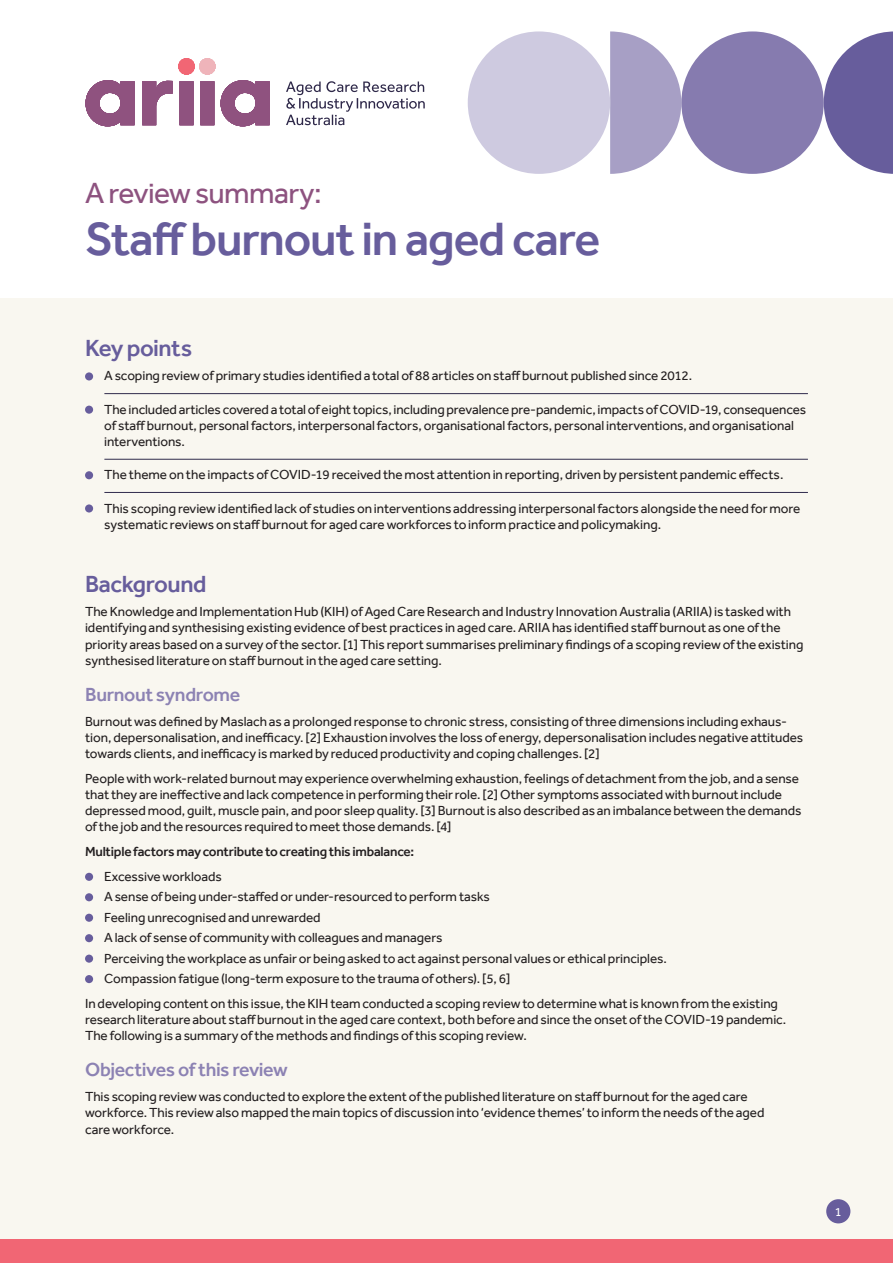
<style>
.page{position:relative;width:893px;height:1263px;background:#fff}
.page>*{position:absolute;margin:0;border:0;box-sizing:border-box;transform-origin:0 0}
.t1{font:500 48px "Effra";letter-spacing:-.025em;color:#675d9c}
.t2{font:30px "Effra";letter-spacing:-.02em;color:#8d527f}
.t3{font:500 24px "Effra";letter-spacing:-.02em;color:#675d9c}
.t4{font:500 19.5px "Effra";letter-spacing:-.02em;color:#8c82b3}
.t5{font:13.5px/16.2px "Effra";letter-spacing:-.005em;color:#231f20}
.t6{font:500 13.5px "Effra";letter-spacing:-.02em;color:#231f20}
.t7{font:12.6px "Effra";color:#fff}
</style>
<div class="page">
<div style="left:0;top:298px;width:893px;height:952px;background:#f9f7f0"></div>
<div style="left:0;top:1239px;width:893px;height:24px;background:#f16674"></div>
<svg style="left:85px;top:80px;width:49px;height:46px"></svg>
<svg style="left:142px;top:81px;width:30px;height:44px"></svg>
<svg style="left:200px;top:81px;width:14px;height:44px"></svg>
<svg style="left:221px;top:80px;width:48px;height:46px"></svg>
<svg style="left:180px;top:81px;width:13px;height:44px"></svg>
<div style="left:199px;top:58px;width:17px;height:17px;background:#efb4ba;border-radius:50%"></div>
<div style="left:178px;top:58px;width:17px;height:17px;background:#f16674;border-radius:50%"></div>
<svg style="left:286px;top:81px;width:139px;height:44px"></svg>
<div style="left:826px;top:1199px;width:24px;height:24px;background:#675d9c;border-radius:50%"></div>
<svg style="left:610px;top:31px;width:71px;height:143px"></svg>
<div style="left:468px;top:31px;width:142px;height:143px;background:#cecae0;border-radius:50%"></div>
<div style="left:681px;top:31px;width:143px;height:143px;background:#867baf;border-radius:50%"></div>
<svg style="left:824px;top:31px;width:69px;height:143px"></svg>
<hr style="left:104px;top:393px;width:704px;height:1px;background:#302b4c">
<hr style="left:104px;top:459px;width:704px;height:1px;background:#302b4c">
<hr style="left:104px;top:492px;width:704px;height:1px;background:#302b4c">
<div style="left:85px;top:372px;width:8px;height:8px;background:#675d9c;border-radius:50%"></div>
<div style="left:85px;top:406px;width:8px;height:8px;background:#675d9c;border-radius:50%"></div>
<div style="left:85px;top:471px;width:8px;height:8px;background:#675d9c;border-radius:50%"></div>
<div style="left:85px;top:504px;width:8px;height:8px;background:#675d9c;border-radius:50%"></div>
<div style="left:85px;top:873px;width:8px;height:8px;background:#675d9c;border-radius:50%"></div>
<div style="left:85px;top:893px;width:8px;height:8px;background:#675d9c;border-radius:50%"></div>
<div style="left:85px;top:914px;width:8px;height:8px;background:#675d9c;border-radius:50%"></div>
<div style="left:85px;top:934px;width:8px;height:8px;background:#675d9c;border-radius:50%"></div>
<div style="left:85px;top:954px;width:8px;height:9px;background:#675d9c;border-radius:50%"></div>
<div style="left:85px;top:975px;width:8px;height:8px;background:#675d9c;border-radius:50%"></div>
<p class="t2" style="left:85px;top:175px;width:238px">A review summary:</p>
<p class="t1" style="left:85px;top:211px;width:517px">Staff burnout in aged care</p>
<p class="t3" style="left:85px;top:333px;width:109px">Key points</p>
<p class="t5" style="left:104px;top:368px;width:589px">A scoping review of primary studies identified a total of 88 articles on staff burnout published since 2012.</p>
<p class="t5" style="left:104px;top:401px;width:703px">The included articles covered a total of eight topics, including prevalence pre-pandemic, impacts of COVID-19, consequences of staff burnout, personal factors, interpersonal factors, organisational factors, personal interventions, and organisational interventions.</p>
<p class="t5" style="left:104px;top:467px;width:681px">The theme on the impacts of COVID-19 received the most attention in reporting, driven by persistent pandemic effects.</p>
<p class="t5" style="left:104px;top:500px;width:698px">This scoping review identified lack of studies on interventions addressing interpersonal factors alongside the need for more systematic reviews on staff burnout for aged care workforces to inform practice and policymaking.</p>
<p class="t3" style="left:85px;top:569px;width:123px">Background</p>
<p class="t5" style="left:85px;top:603px;width:720px">The Knowledge and Implementation Hub (KIH) of Aged Care Research and Industry Innovation Australia (ARIIA) is tasked with identifying and synthesising existing evidence of best practices in aged care. ARIIA has identified staff burnout as one of the priority areas based on a survey of the sector. [1] This report summarises preliminary findings of a scoping review of the existing synthesised literature on staff burnout in the aged care setting.</p>
<p class="t4" style="left:85px;top:683px;width:157px">Burnout syndrome</p>
<p class="t5" style="left:85px;top:713px;width:720px">Burnout was defined by Maslach as a prolonged response to chronic stress, consisting of three dimensions including exhaus&shy;tion, depersonalisation, and inefficacy. [2] Exhaustion involves the loss of energy, depersonalisation includes negative attitudes towards clients, and inefficacy is marked by reduced productivity and coping challenges. [2]</p>
<p class="t5" style="left:85px;top:770px;width:718px">People with work-related burnout may experience overwhelming exhaustion, feelings of detachment from the job, and a sense that they are ineffective and lack competence in performing their role. [2] Other symptoms associated with burnout include depressed mood, guilt, muscle pain, and poor sleep quality. [3] Burnout is also described as an imbalance between the demands of the job and the resources required to meet those demands. [4]</p>
<p class="t6" style="left:85px;top:844px;width:331px">Multiple factors may contribute to creating this imbalance:</p>
<p class="t5" style="left:104px;top:868px;width:119px">Excessive workloads</p>
<p class="t5" style="left:104px;top:888px;width:387px">A sense of being under-staffed or under-resourced to perform tasks</p>
<p class="t5" style="left:104px;top:909px;width:218px">Feeling unrecognised and unrewarded</p>
<p class="t5" style="left:104px;top:929px;width:340px">A lack of sense of community with colleagues and managers</p>
<p class="t5" style="left:104px;top:950px;width:564px">Perceiving the workplace as unfair or being asked to act against personal values or ethical principles.</p>
<p class="t5" style="left:104px;top:970px;width:408px">Compassion fatigue (long-term exposure to the trauma of others). [5, 6]</p>
<p class="t5" style="left:85px;top:995px;width:703px">In developing content on this issue, the KIH team conducted a scoping review to determine what is known from the existing research literature about staff burnout in the aged care context, both before and since the onset of the COVID-19 pandemic.<br>The following is a summary of the methods and findings of this scoping review.</p>
<p class="t4" style="left:85px;top:1058px;width:204px">Objectives of this review</p>
<p class="t5" style="left:85px;top:1088px;width:681px">This scoping review was conducted to explore the extent of the published literature on staff burnout for the aged care workforce. This review also mapped the main topics of discussion into ‘evidence themes’ to inform the needs of the aged care workforce.</p>
<p class="t7" style="left:835px;top:1204px;width:8px">1</p>
</div>
